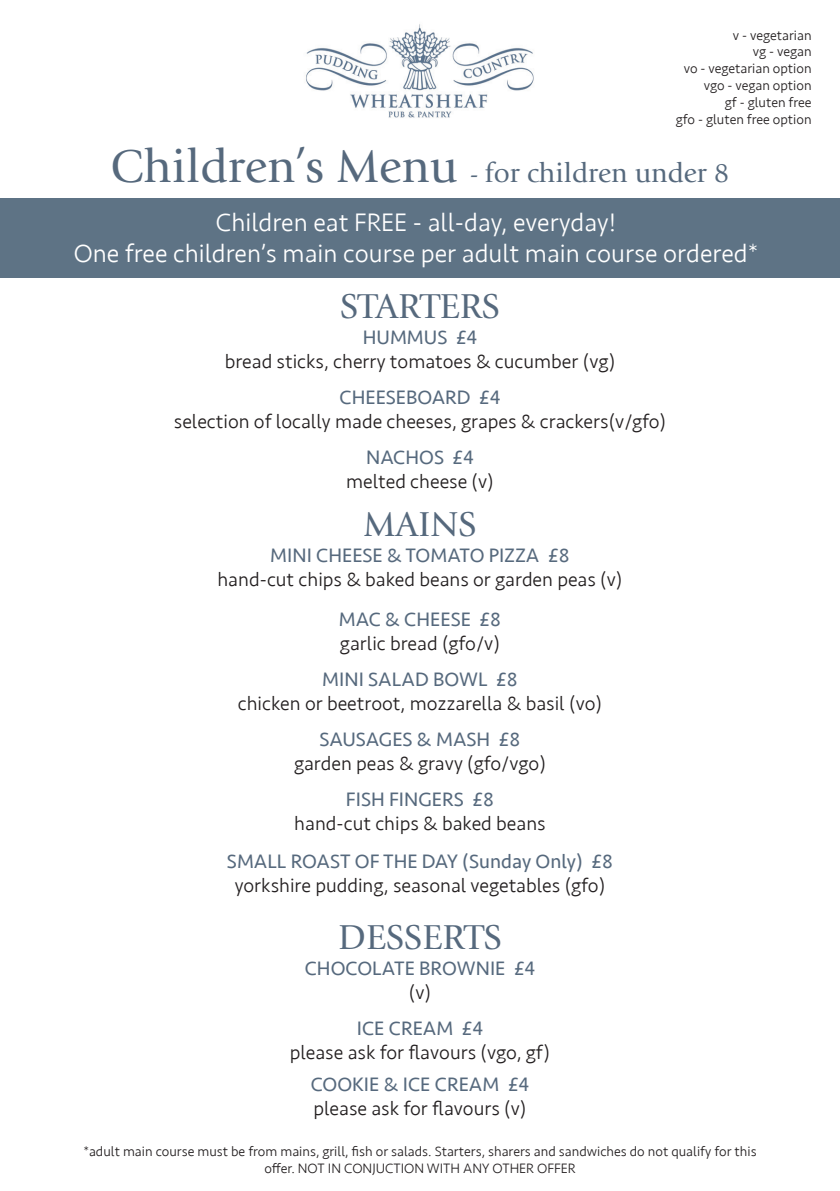
<style>
.page{position:relative;width:840px;height:1191px;background:#fff}
.page>*{position:absolute;margin:0;border:0;box-sizing:border-box;transform-origin:0 0}
.t1{font:36px "Giovanni Std";color:#56697d}
.t2{font:28px "Giovanni Std";color:#56697d}
.t3{font:300 26px "Seravek";color:#fff}
.t4{font:300 20px "Seravek";color:#231f20}
.t5{font:20px "Seravek";color:#56697d}
.t6{font:300 14px/16.8px "Seravek";color:#231f20;text-align:center}
.s1{font-size:48px}
.s2{font-size:26px}
</style>
<div class="page">
<div style="left:0;top:198px;width:839px;height:80px;background:#5e7385"></div>
<img style="left:306px;top:24px;width:228px;height:94px">
<p class="t6" style="left:732px;top:27px;width:80px">v - vegetarian</p>
<p class="t6" style="left:752px;top:44px;width:60px">vg - vegan</p>
<p class="t6" style="left:683px;top:60px;width:129px">vo - vegetarian option</p>
<p class="t6" style="left:703px;top:77px;width:109px">vgo - vegan option</p>
<p class="t6" style="left:724px;top:94px;width:88px">gf - gluten free</p>
<p class="t6" style="left:675px;top:111px;width:137px">gfo - gluten free option</p>
<p class="t2" style="left:110px;top:157px;width:620px"><span class="s1">Children’s Menu</span> <span class="s2">-</span> for children under 8</p>
<p class="t3" style="left:216px;top:207px;width:402px">Children eat FREE - all-day, everyday!</p>
<p class="t3" style="left:74px;top:238px;width:685px">One free children’s main course per adult main course ordered*</p>
<p class="t1" style="left:340px;top:286px;width:161px">STARTERS</p>
<p class="t5" style="left:362px;top:322px;width:116px">HUMMUS £4</p>
<p class="t4" style="left:224px;top:350px;width:392px">bread sticks, cherry tomatoes &amp; cucumber (vg)</p>
<p class="t5" style="left:339px;top:382px;width:162px">CHEESEBOARD £4</p>
<p class="t4" style="left:174px;top:410px;width:493px">selection of locally made cheeses, grapes &amp; crackers(v/gfo)</p>
<p class="t5" style="left:366px;top:442px;width:109px">NACHOS £4</p>
<p class="t4" style="left:346px;top:470px;width:149px">melted cheese (v)</p>
<p class="t1" style="left:363px;top:503px;width:114px">MAINS</p>
<p class="t5" style="left:270px;top:540px;width:301px">MINI CHEESE &amp; TOMATO PIZZA £8</p>
<p class="t4" style="left:217px;top:567px;width:406px">hand-cut chips &amp; baked beans or garden peas (v)</p>
<p class="t5" style="left:338px;top:604px;width:164px">MAC &amp; CHEESE £8</p>
<p class="t4" style="left:340px;top:631px;width:161px">garlic bread (gfo/v)</p>
<p class="t5" style="left:322px;top:664px;width:197px">MINI SALAD BOWL £8</p>
<p class="t4" style="left:238px;top:691px;width:365px">chicken or beetroot, mozzarella &amp; basil (vo)</p>
<p class="t5" style="left:319px;top:724px;width:202px">SAUSAGES &amp; MASH £8</p>
<p class="t4" style="left:294px;top:751px;width:253px">garden peas &amp; gravy (gfo/vgo)</p>
<p class="t5" style="left:345px;top:784px;width:150px">FISH FINGERS £8</p>
<p class="t4" style="left:294px;top:811px;width:253px">hand-cut chips &amp; baked beans</p>
<p class="t5" style="left:227px;top:846px;width:387px">SMALL ROAST OF THE DAY (Sunday Only) £8</p>
<p class="t4" style="left:234px;top:873px;width:372px">yorkshire pudding, seasonal vegetables (gfo)</p>
<p class="t1" style="left:338px;top:916px;width:165px">DESSERTS</p>
<p class="t5" style="left:304px;top:953px;width:232px">CHOCOLATE BROWNIE £4</p>
<p class="t4" style="left:408px;top:980px;width:24px">(v)</p>
<p class="t5" style="left:356px;top:1013px;width:128px">ICE CREAM £4</p>
<p class="t4" style="left:289px;top:1040px;width:262px">please ask for flavours (vgo, gf)</p>
<p class="t5" style="left:310px;top:1069px;width:220px">COOKIE &amp; ICE CREAM £4</p>
<p class="t4" style="left:313px;top:1096px;width:214px">please ask for flavours (v)</p>
<p class="t6" style="left:83px;top:1142px;width:674px">*adult main course must be from mains, grill, fish or salads. Starters, sharers and sandwiches do not qualify for this offer. NOT IN CONJUCTION WITH ANY OTHER OFFER</p>
</div>
